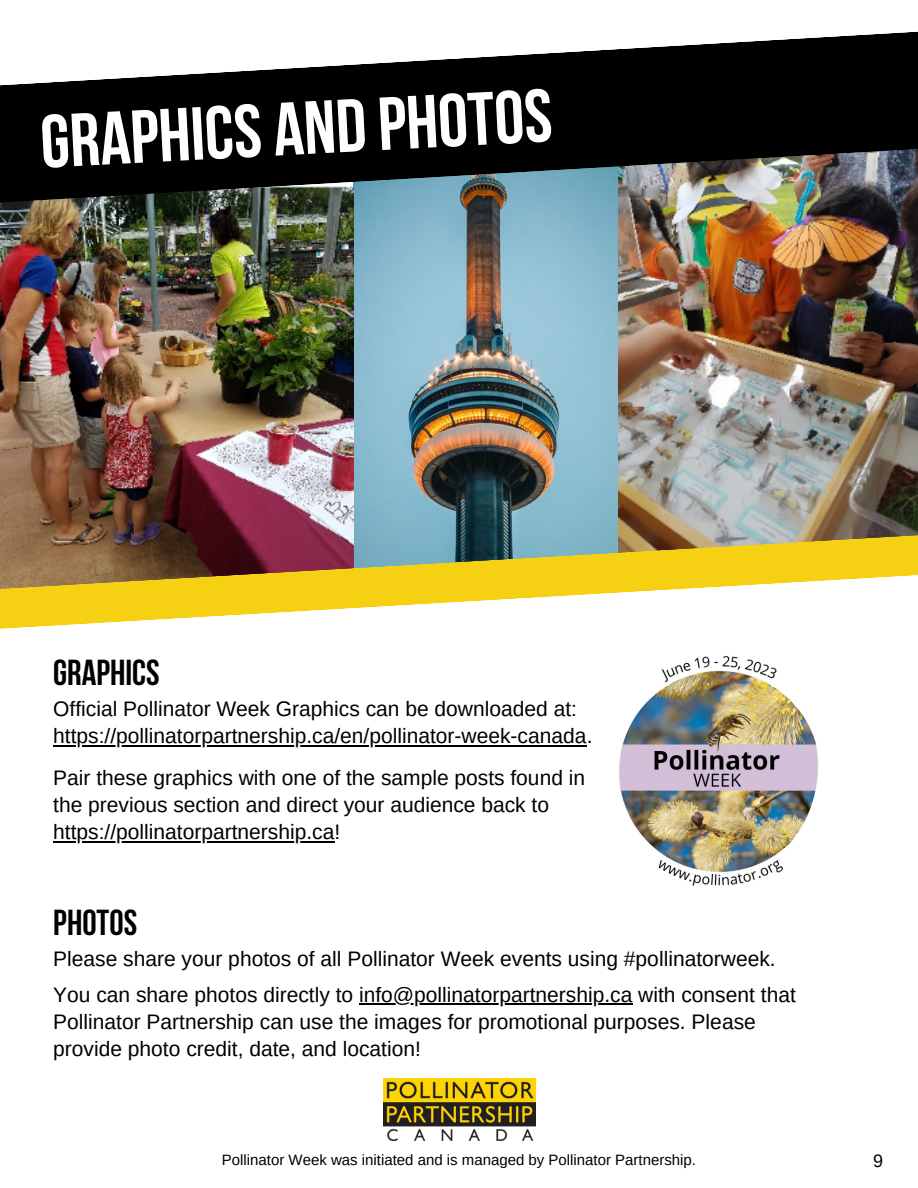
<style>
.page{position:relative;width:918px;height:1188px;background:#fff}
.page>*{position:absolute;margin:0;border:0;box-sizing:border-box;transform-origin:0 0}
.t1{font:700 75px "Bebas Neue";color:#fff}
.t2{font:700 36px "Bebas Neue";color:#000}
.t3{font:21px/27px "Arimo";color:#000}
.t4{font:18px "Arimo";color:#000}
.t5{font:15px "Arimo";color:#000}
</style>
<div class="page">
<img style="left:353px;top:208px;width:266px;height:323px">
<img style="left:619px;top:208px;width:299px;height:323px">
<img style="left:0;top:208px;width:353px;height:323px">
<svg style="left:0;top:31px;width:918px;height:177px;fill:#000"></svg>
<svg style="left:0;top:531px;width:918px;height:98px"></svg>
<img style="left:619px;top:656px;width:199px;height:230px">
<img style="left:383px;top:1079px;width:152px;height:62px">
<hr style="left:359px;top:1003px;width:273px;height:2px;background:#000">
<hr style="left:53px;top:745px;width:534px;height:2px;background:#000">
<hr style="left:53px;top:841px;width:282px;height:2px;background:#000">
<h1 class="t1" style="left:39px;top:112px;width:514px;rotate:-3deg">GRAPHICS AND PHOTOS</h1>
<h2 class="t2" style="left:53px;top:658px;width:108px">GRAPHICS</h2>
<p class="t3" style="left:53px;top:695px;width:541px">Official Pollinator Week Graphics can be downloaded at: https://pollinatorpartnership.ca/en/pollinator-week-canada.</p>
<p class="t3" style="left:53px;top:764px;width:533px">Pair these graphics with one of the sample posts found in the previous section and direct your audience back to https://pollinatorpartnership.ca!</p>
<h2 class="t2" style="left:53px;top:908px;width:85px">PHOTOS</h2>
<p class="t3" style="left:53px;top:940px;width:744px;line-height:36.3px">Please share your photos of all Pollinator Week events using #pollinatorweek.<br>You can share photos directly to info@pollinatorpartnership.ca with consent that</p>
<p class="t3" style="left:53px;top:1008px;width:704px">Pollinator Partnership can use the images for promotional purposes. Please provide photo credit, date, and location!</p>
<p class="t5" style="left:222px;top:1151px;width:476px">Pollinator Week was initiated and is managed by Pollinator Partnership.</p>
<p class="t4" style="left:873px;top:1151px;width:12px">9</p>
</div>
